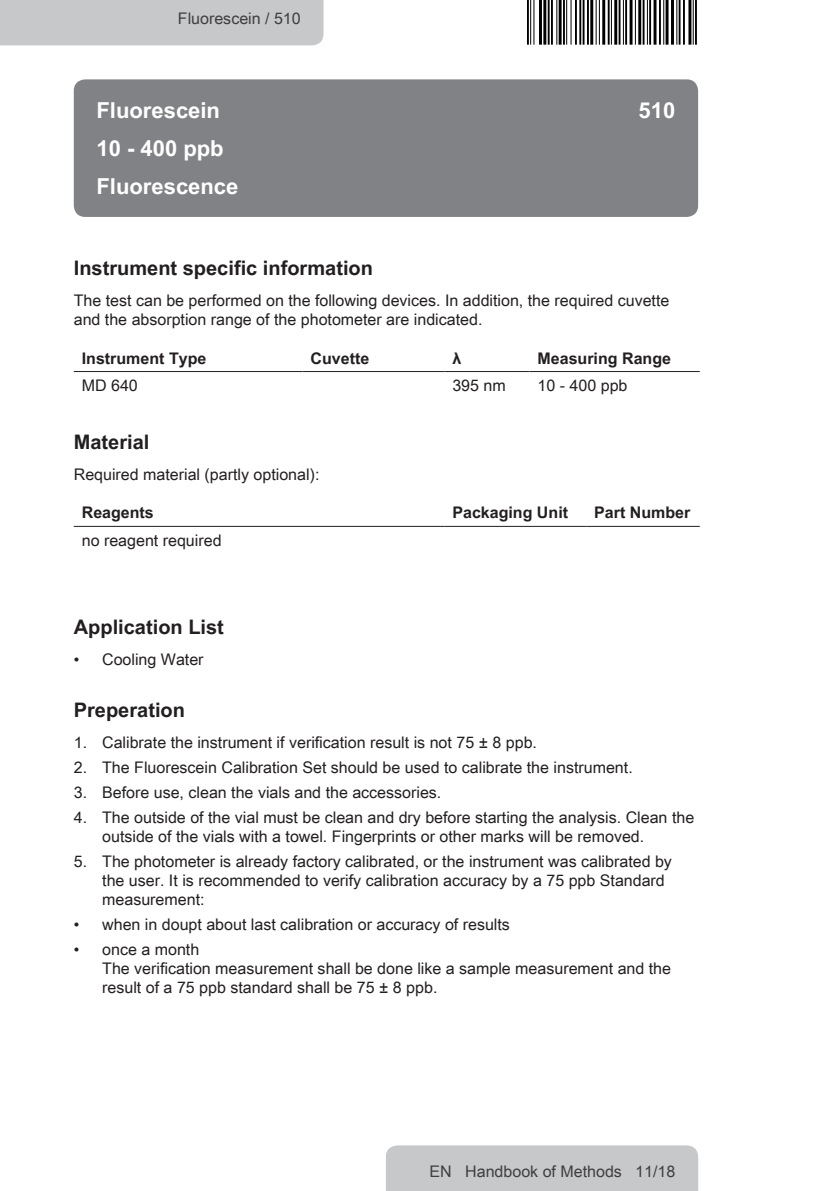
<style>
.page{position:relative;width:840px;height:1191px;background:#fff}
.page>*{position:absolute;margin:0;border:0;box-sizing:border-box;transform-origin:0 0}
.t1{font:700 22px/37.8px "Arial Unicode MS";color:#fff}
.t2{font:700 20px "Arial Unicode MS";color:#231f20}
.t3{font:16px/19.2px "Arial Unicode MS";color:#231f20}
.t4{font:700 16px "Arial Unicode MS";color:#231f20}
.t5{font:16px "Arial Unicode MS";color:#3e3e3f}
</style>
<div class="page">
<hr style="left:526px;top:0;width:2px;height:45px;background:#000">
<hr style="left:530px;top:0;width:1px;height:45px;background:#000">
<hr style="left:533px;top:0;width:1px;height:45px;background:#000">
<hr style="left:538px;top:0;width:3px;height:45px;background:#000">
<hr style="left:543px;top:0;width:3px;height:45px;background:#000">
<hr style="left:547px;top:0;width:2px;height:45px;background:#000">
<hr style="left:550px;top:0;width:2px;height:45px;background:#000">
<hr style="left:556px;top:0;width:1px;height:45px;background:#000">
<hr style="left:558px;top:0;width:3px;height:45px;background:#000">
<hr style="left:562px;top:0;width:2px;height:45px;background:#000">
<hr style="left:566px;top:0;width:1px;height:45px;background:#000">
<hr style="left:570px;top:0;width:1px;height:45px;background:#000">
<hr style="left:574px;top:0;width:2px;height:45px;background:#000">
<hr style="left:579px;top:0;width:2px;height:45px;background:#000">
<hr style="left:582px;top:0;width:2px;height:45px;background:#000">
<hr style="left:586px;top:0;width:2px;height:45px;background:#000">
<hr style="left:590px;top:0;width:3px;height:45px;background:#000">
<hr style="left:595px;top:0;width:1px;height:45px;background:#000">
<hr style="left:598px;top:0;width:1px;height:45px;background:#000">
<hr style="left:602px;top:0;width:3px;height:45px;background:#000">
<hr style="left:607px;top:0;width:2px;height:45px;background:#000">
<hr style="left:610px;top:0;width:1px;height:45px;background:#000">
<hr style="left:614px;top:0;width:3px;height:45px;background:#000">
<hr style="left:618px;top:0;width:2px;height:45px;background:#000">
<hr style="left:622px;top:0;width:1px;height:45px;background:#000">
<hr style="left:624px;top:0;width:2px;height:45px;background:#000">
<hr style="left:629px;top:0;width:3px;height:45px;background:#000">
<hr style="left:634px;top:0;width:1px;height:45px;background:#000">
<hr style="left:638px;top:0;width:3px;height:45px;background:#000">
<hr style="left:642px;top:0;width:2px;height:45px;background:#000">
<hr style="left:646px;top:0;width:1px;height:45px;background:#000">
<hr style="left:648px;top:0;width:2px;height:45px;background:#000">
<hr style="left:653px;top:0;width:3px;height:45px;background:#000">
<hr style="left:658px;top:0;width:2px;height:45px;background:#000">
<hr style="left:663px;top:0;width:1px;height:45px;background:#000">
<hr style="left:665px;top:0;width:3px;height:45px;background:#000">
<hr style="left:670px;top:0;width:3px;height:45px;background:#000">
<hr style="left:676px;top:0;width:1px;height:45px;background:#000">
<hr style="left:678px;top:0;width:2px;height:45px;background:#000">
<hr style="left:682px;top:0;width:2px;height:45px;background:#000">
<hr style="left:688px;top:0;width:3px;height:45px;background:#000">
<hr style="left:692px;top:0;width:1px;height:45px;background:#000">
<hr style="left:694px;top:0;width:2px;height:45px;background:#000">
<div style="left:74px;top:79px;width:623px;height:138px;background:#808285;border-radius:11px"></div>
<hr style="left:74px;top:371px;width:228px;height:1px;background:#231f20">
<hr style="left:302px;top:371px;width:142px;height:1px;background:#231f20">
<hr style="left:444px;top:371px;width:85px;height:1px;background:#231f20">
<hr style="left:529px;top:371px;width:170px;height:1px;background:#231f20">
<hr style="left:74px;top:526px;width:370px;height:1px;background:#231f20">
<hr style="left:444px;top:526px;width:142px;height:1px;background:#231f20">
<hr style="left:586px;top:526px;width:113px;height:1px;background:#231f20">
<div style="left:0;top:0;width:323px;height:45px;background:#c7c8ca"></div>
<div style="left:386px;top:1145px;width:311px;height:46px;background:#c7c8ca"></div>
<p class="t5" style="left:178px;top:7px;width:124px">Fluorescein / 510</p>
<h1 class="t1" style="left:96px;top:92px;width:143px">Fluorescein<br>10 - 400 ppb<br>Fluorescence</h1>
<h1 class="t1" style="left:638px;top:92px;width:38px">510</h1>
<p class="t2" style="left:74px;top:253px;width:300px">Instrument specific information</p>
<p class="t3" style="left:74px;top:290px;width:596px">The test can be performed on the following devices. In addition, the required cuvette and the absorption range of the photometer are indicated.</p>
<p class="t4" style="left:82px;top:346px;width:126px">Instrument Type</p>
<p class="t4" style="left:310px;top:346px;width:60px">Cuvette</p>
<p class="t4" style="left:452px;top:346px;width:10px">λ</p>
<p class="t4" style="left:537px;top:346px;width:135px">Measuring Range</p>
<p class="t3" style="left:82px;top:375px;width:58px">MD 640</p>
<p class="t3" style="left:452px;top:375px;width:55px">395 nm</p>
<p class="t3" style="left:537px;top:375px;width:91px">10 - 400 ppb</p>
<p class="t2" style="left:74px;top:427px;width:77px">Material</p>
<p class="t3" style="left:74px;top:464px;width:247px">Required material (partly optional):</p>
<p class="t4" style="left:82px;top:501px;width:74px">Reagents</p>
<p class="t4" style="left:452px;top:501px;width:117px">Packaging Unit</p>
<p class="t4" style="left:594px;top:501px;width:98px">Part Number</p>
<p class="t3" style="left:82px;top:530px;width:141px">no reagent required</p>
<p class="t2" style="left:74px;top:612px;width:152px">Application List</p>
<p class="t3" style="left:74px;top:649px;width:131px">• Cooling Water</p>
<p class="t2" style="left:74px;top:695px;width:113px">Preperation</p>
<p class="t3" style="left:74px;top:732px;width:464px">1. Calibrate the instrument if verification result is not 75 ± 8 ppb.</p>
<p class="t3" style="left:74px;top:757px;width:560px">2. The Fluorescein Calibration Set should be used to calibrate the instrument.</p>
<p class="t3" style="left:74px;top:782px;width:369px">3. Before use, clean the vials and the accessories.</p>
<p class="t3" style="left:102px;top:807px;width:593px;text-indent:-28px">4. The outside of the vial must be clean and dry before starting the analysis. Clean the outside of the vials with a towel. Fingerprints or other marks will be removed.</p>
<p class="t3" style="left:102px;top:851px;width:571px;text-indent:-28px">5. The photometer is already factory calibrated, or the instrument was calibrated by the user. It is recommended to verify calibration accuracy by a 75 ppb Standard measurement:</p>
<p class="t3" style="left:74px;top:914px;width:437px">• when in doupt about last calibration or accuracy of results</p>
<p class="t3" style="left:102px;top:939px;width:570px;text-indent:-28px">• once a month<br>The verification measurement shall be done like a sample measurement and the result of a 75 ppb standard shall be 75 ± 8 ppb.</p>
<p class="t5" style="left:429px;top:1159px;width:247px">EN Handbook of Methods 11/18</p>
<p class="t5" style="left:409px;top:1159px;width:214px">NL Handboek van Methoden</p>
</div>
